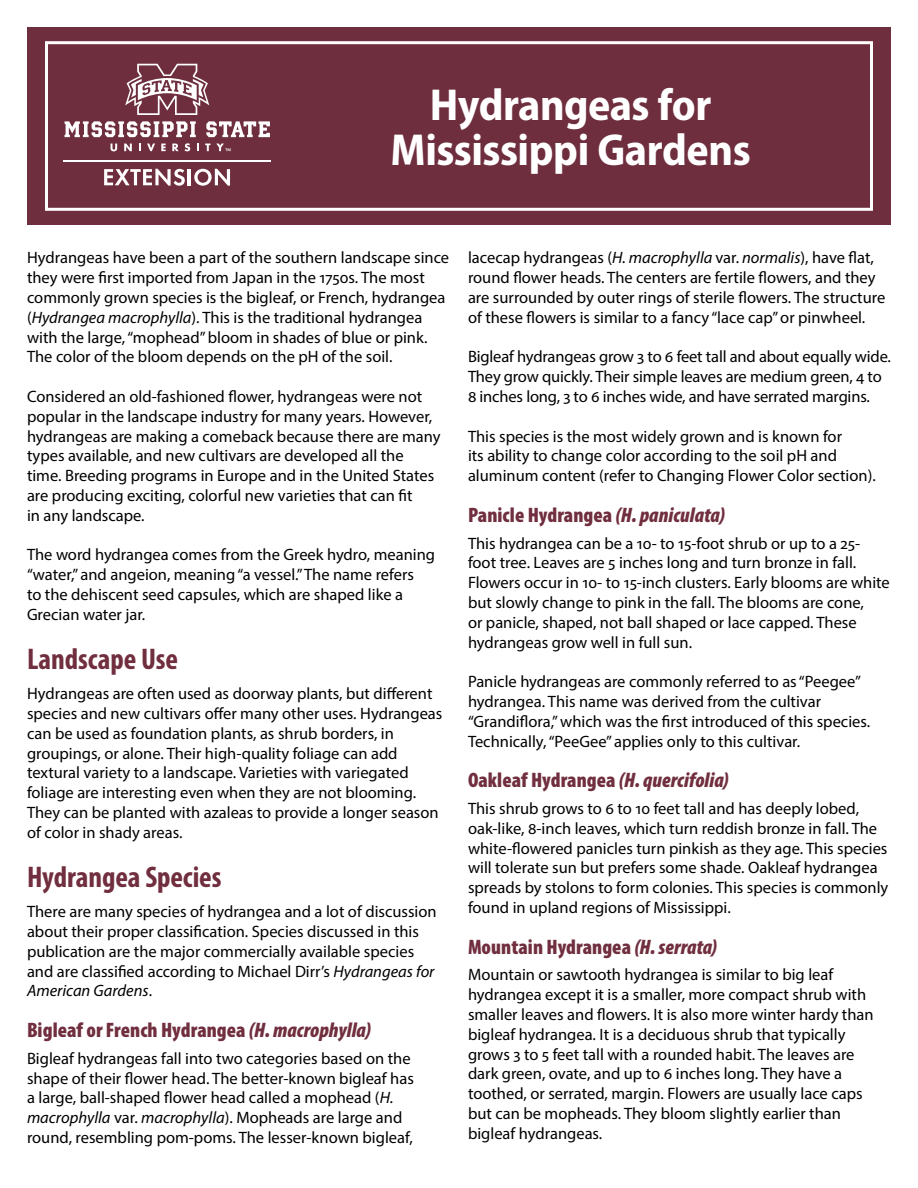
<style>
.page{position:relative;width:918px;height:1188px;background:#fff}
.page>*{position:absolute;margin:0;border:0;box-sizing:border-box;transform-origin:0 0}
.t1{font:700 semi-condensed 45px/45px "Myriad Pro";letter-spacing:-.01em;color:#fff;text-align:center}
.t2{font:700 condensed 30px "Myriad Pro";letter-spacing:-.005em;color:#702e3e}
.t3{font:900 condensed 21px "Myriad Pro";color:#702e3e}
.Body_Text{font:16.5px/19.8px "Myriad Pro";color:#000}
.s1{font-style:italic}
</style>
<div class="page">
<div style="left:27px;top:27px;width:864px;height:198px;background:#6e2e3e"></div>
<div style="left:45px;top:41px;width:828px;height:170px;border:3px solid #fff"></div>
<svg style="left:125px;top:64px;width:84px;height:51px"></svg>
<svg style="left:104px;top:169px;width:81px;height:17px"></svg>
<hr style="left:188px;top:169px;width:3px;height:16px;background:#fff">
<svg style="left:194px;top:169px;width:36px;height:17px"></svg>
<hr style="left:64px;top:160px;width:206px;height:2px;background:#fff">
<svg style="left:65px;top:121px;width:131px;height:16px"></svg>
<svg style="left:206px;top:121px;width:64px;height:16px"></svg>
<svg style="left:111px;top:144px;width:6px;height:7px"></svg>
<svg style="left:124px;top:144px;width:8px;height:7px"></svg>
<svg style="left:139px;top:144px;width:2px;height:7px"></svg>
<svg style="left:147px;top:144px;width:8px;height:7px"></svg>
<svg style="left:161px;top:144px;width:5px;height:7px"></svg>
<svg style="left:172px;top:144px;width:7px;height:7px"></svg>
<svg style="left:185px;top:143px;width:5px;height:8px"></svg>
<svg style="left:197px;top:144px;width:2px;height:7px"></svg>
<svg style="left:205px;top:144px;width:5px;height:7px"></svg>
<svg style="left:216px;top:144px;width:15px;height:7px"></svg>
<h1 class="t1" style="left:390px;top:81px;width:362px">Hydrangeas for<br>Mississippi Gardens</h1>
<p class="Body_Text" style="left:27px;top:248px;width:424px">Hydrangeas have been a part of the southern landscape since they were first imported from Japan in the 1750s. The most commonly grown species is the bigleaf, or French, hydrangea (<span class="s1">Hydrangea macrophylla</span>). This is the traditional hydrangea with the large, “mophead” bloom in shades of blue or pink.<br>The color of the bloom depends on the pH of the soil.</p>
<p class="Body_Text" style="left:27px;top:386px;width:415px">Considered an old-fashioned flower, hydrangeas were not popular in the landscape industry for many years. However, hydrangeas are making a comeback because there are many types available, and new cultivars are developed all the time. Breeding programs in Europe and in the United States are producing exciting, colorful new varieties that can fit<br>in any landscape.</p>
<p class="Body_Text" style="left:27px;top:545px;width:410px">The word hydrangea comes from the Greek hydro, meaning “water,” and angeion, meaning “a vessel.” The name refers<br>to the dehiscent seed capsules, which are shaped like a Grecian water jar.</p>
<h2 class="t2" style="left:27px;top:641px;width:153px">Landscape Use</h2>
<p class="Body_Text" style="left:27px;top:684px;width:417px">Hydrangeas are often used as doorway plants, but different species and new cultivars offer many other uses. Hydrangeas can be used as foundation plants, as shrub borders, in groupings, or alone. Their high-quality foliage can add textural variety to a landscape. Varieties with variegated foliage are interesting even when they are not blooming.<br>They can be planted with azaleas to provide a longer season of color in shady areas.</p>
<h2 class="t2" style="left:27px;top:859px;width:196px">Hydrangea Species</h2>
<p class="Body_Text" style="left:27px;top:902px;width:411px">There are many species of hydrangea and a lot of discussion about their proper classification. Species discussed in this publication are the major commercially available species and are classified according to Michael Dirr’s <span class="s1">Hydrangeas for American Gardens</span>.</p>
<h3 class="t3" style="left:27px;top:1017px;width:346px">Bigleaf or French Hydrangea <span class="s1">(H. macrophylla)</span></h3>
<p class="Body_Text" style="left:27px;top:1048px;width:388px">Bigleaf hydrangeas fall into two categories based on the shape of their flower head. The better-known bigleaf has a large, ball-shaped flower head called a mophead (<span class="s1">H. macrophylla</span> var. <span class="s1">macrophylla</span>). Mopheads are large and round, resembling pom-poms. The lesser-known bigleaf,</p>
<p class="Body_Text" style="left:468px;top:248px;width:419px">lacecap hydrangeas (<span class="s1">H. macrophylla</span> var. <span class="s1">normalis</span>), have flat, round flower heads. The centers are fertile flowers, and they are surrounded by outer rings of sterile flowers. The structure of these flowers is similar to a fancy “lace cap” or pinwheel.</p>
<p class="Body_Text" style="left:468px;top:347px;width:425px">Bigleaf hydrangeas grow 3 to 6 feet tall and about equally wide.<br>They grow quickly. Their simple leaves are medium green, 4 to<br>8 inches long, 3 to 6 inches wide, and have serrated margins.</p>
<p class="Body_Text" style="left:468px;top:426px;width:409px">This species is the most widely grown and is known for<br>its ability to change color according to the soil pH and aluminum content (refer to Changing Flower Color section).</p>
<h3 class="t3" style="left:468px;top:502px;width:259px">Panicle Hydrangea <span class="s1">(H. paniculata)</span></h3>
<p class="Body_Text" style="left:468px;top:533px;width:423px">This hydrangea can be a 10- to 15-foot shrub or up to a 25- foot tree. Leaves are 5 inches long and turn bronze in fall.<br>Flowers occur in 10- to 15-inch clusters. Early blooms are white but slowly change to pink in the fall. The blooms are cone,<br>or panicle, shaped, not ball shaped or lace capped. These hydrangeas grow well in full sun.</p>
<p class="Body_Text" style="left:468px;top:672px;width:404px">Panicle hydrangeas are commonly referred to as “Peegee” hydrangea. This name was derived from the cultivar “Grandiflora,” which was the first introduced of this species.<br>Technically, “PeeGee” applies only to this cultivar.</p>
<h3 class="t3" style="left:468px;top:767px;width:262px">Oakleaf Hydrangea <span class="s1">(H. quercifolia)</span></h3>
<p class="Body_Text" style="left:468px;top:798px;width:422px">This shrub grows to 6 to 10 feet tall and has deeply lobed, oak-like, 8-inch leaves, which turn reddish bronze in fall. The white-flowered panicles turn pinkish as they age. This species will tolerate sun but prefers some shade. Oakleaf hydrangea spreads by stolons to form colonies. This species is commonly found in upland regions of Mississippi.</p>
<h3 class="t3" style="left:468px;top:933px;width:251px">Mountain Hydrangea <span class="s1">(H. serrata)</span></h3>
<p class="Body_Text" style="left:468px;top:965px;width:407px">Mountain or sawtooth hydrangea is similar to big leaf hydrangea except it is a smaller, more compact shrub with smaller leaves and flowers. It is also more winter hardy than bigleaf hydrangea. It is a deciduous shrub that typically grows 3 to 5 feet tall with a rounded habit. The leaves are dark green, ovate, and up to 6 inches long. They have a toothed, or serrated, margin. Flowers are usually lace caps but can be mopheads. They bloom slightly earlier than bigleaf hydrangeas.</p>
</div>
